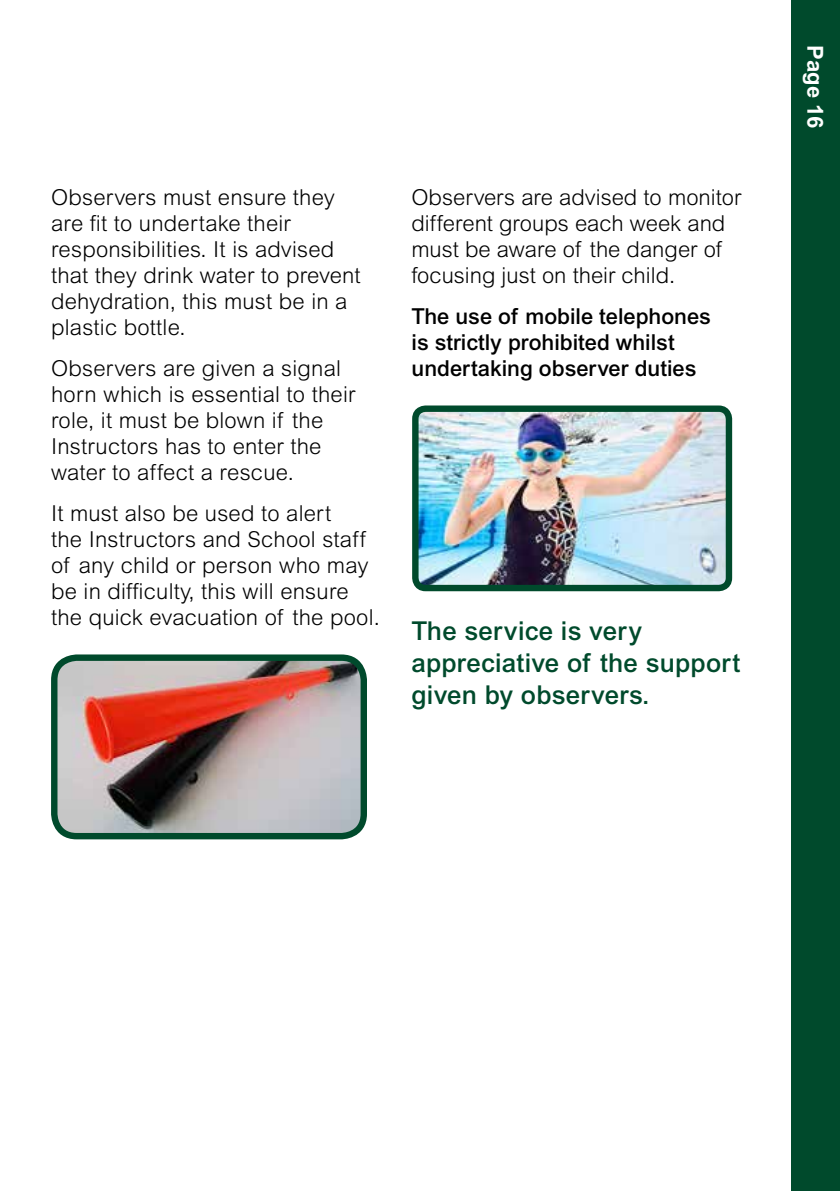
<style>
.page{position:relative;width:840px;height:1191px;background:#fff}
.page>*{position:absolute;margin:0;border:0;box-sizing:border-box;transform-origin:0 0}
.t1{font:500 26px/32px "Arial";letter-spacing:.01em;color:#004a2c}
.t2{font:300 22px/26px "Arial";letter-spacing:.01em;color:#000}
.t3{font:500 22px/26px "Arial";color:#000}
.t4{font:700 22px "Arial";color:#fff}
</style>
<div class="page">
<img style="left:58px;top:661px;width:302px;height:171px">
<div style="left:51px;top:654px;width:316px;height:185px;border:6px solid #004a2c;border-radius:22px"></div>
<div style="left:791px;top:0;width:48px;height:1191px;background:#004a2c"></div>
<img style="left:419px;top:412px;width:305px;height:172px">
<div style="left:412px;top:405px;width:319px;height:186px;border:6px solid #004a2c;border-radius:10px"></div>
<p class="t2" style="left:51px;top:184px;width:311px">Observers must ensure they are fit to undertake their responsibilities. It is advised that they drink water to prevent dehydration, this must be in a plastic bottle.</p>
<p class="t2" style="left:51px;top:355px;width:306px">Observers are given a signal horn which is essential to their role, it must be blown if the<br>Instructors has to enter the water to affect a rescue.</p>
<p class="t2" style="left:51px;top:500px;width:330px">It must also be used to alert<br>the Instructors and School staff of any child or person who may be in difficulty, this will ensure the quick evacuation of the pool.</p>
<p class="t2" style="left:411px;top:184px;width:331px">Observers are advised to monitor different groups each week and must be aware of the danger of focusing just on their child.</p>
<p class="t3" style="left:411px;top:303px;width:301px">The use of mobile telephones is strictly prohibited whilst undertaking observer duties</p>
<p class="t1" style="left:411px;top:614px;width:330px">The service is very appreciative of the support given by observers.</p>
<p class="t4" style="left:827px;top:45px;width:84px;rotate:90deg">Page 16</p>
</div>
